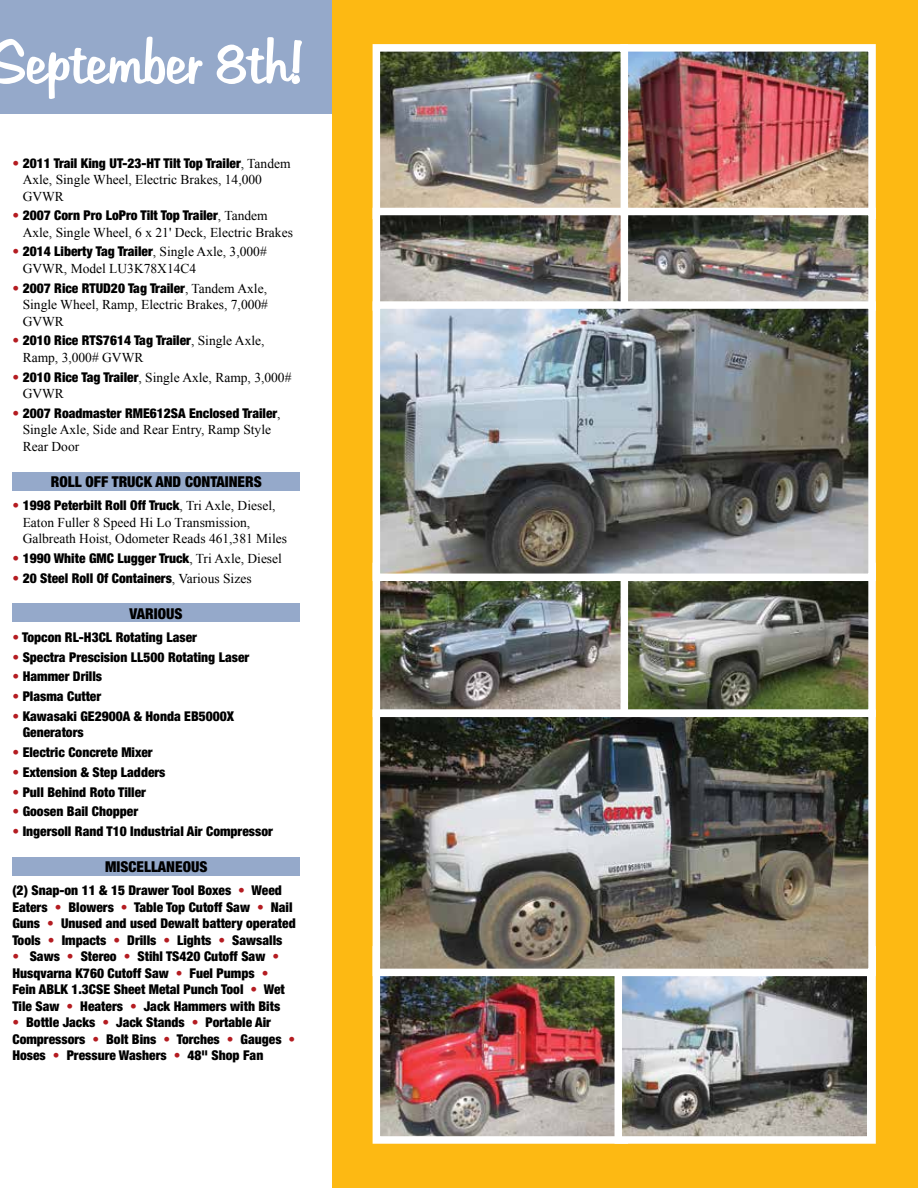
<style>
.page{position:relative;width:918px;height:1188px;background:#fff}
.page>*{position:absolute;margin:0;border:0;box-sizing:border-box;transform-origin:0 0}
.t1{font:60px "Tabitha";letter-spacing:-.025em;color:#fff;scale:.94 1}
.t2{font:900 condensed 15px "Helvetica Neue";color:#000}
.t3{font:900 condensed 13.5px/16.5px "Helvetica Neue";color:#000}
.t4{font:13.5px/16.5px "Times New Roman";color:#000}
.s1{color:#b41c21}
.s2{font-family:"Times New Roman";font-weight:400;font-stretch:normal}
.s3{font-family:"Helvetica Neue";font-weight:900;font-stretch:condensed;color:#b41c21}
.s4{font-family:"Helvetica Neue";font-weight:900;font-stretch:condensed}
</style>
<div class="page">
<div style="left:0;top:0;width:660px;height:113px;background:#95a9ca"></div>
<div style="left:333px;top:0;width:585px;height:1188px;background:#fdb913"></div>
<div style="left:12px;top:472px;width:288px;height:18px;background:#95a9ca"></div>
<div style="left:12px;top:603px;width:288px;height:19px;background:#95a9ca"></div>
<div style="left:12px;top:857px;width:288px;height:19px;background:#95a9ca"></div>
<img style="left:372px;top:980px;width:239px;height:164px">
<img style="left:372px;top:585px;width:504px;height:121px">
<svg style="left:632px;top:44px;width:244px;height:4px"></svg>
<svg style="left:372px;top:44px;width:260px;height:4px"></svg>
<img style="left:372px;top:48px;width:504px;height:250px">
<img style="left:611px;top:980px;width:265px;height:164px">
<img style="left:372px;top:706px;width:504px;height:274px">
<img style="left:372px;top:298px;width:504px;height:287px">
<h1 class="t1" style="left:-11px;top:23px;width:337px">September 8th!</h1>
<p class="t3" style="left:12px;top:154px;width:280px"><span class="s1">•</span> 2011 Trail King UT-23-HT Tilt Top Trailer<span class="s2">, Tandem</span></p>
<p class="t4" style="left:23px;top:171px;width:241px">Axle, Single Wheel, Electric Brakes, 14,000<br>GVWR</p>
<p class="t3" style="left:12px;top:207px;width:257px"><span class="s1">•</span> 2007 Corn Pro LoPro Tilt Top Trailer<span class="s2">, Tandem</span></p>
<p class="t4" style="left:23px;top:224px;width:272px">Axle, Single Wheel, 6 x 21' Deck, Electric Brakes</p>
<p class="t3" style="left:12px;top:243px;width:256px"><span class="s1">•</span> 2014 Liberty Tag Trailer<span class="s2">, Single Axle, 3,000#</span></p>
<p class="t4" style="left:23px;top:260px;width:175px">GVWR, Model LU3K78X14C4</p>
<p class="t3" style="left:12px;top:279px;width:256px"><span class="s1">•</span> 2007 Rice RTUD20 Tag Trailer<span class="s2">, Tandem Axle,</span></p>
<p class="t4" style="left:23px;top:296px;width:247px">Single Wheel, Ramp, Electric Brakes, 7,000#<br>GVWR</p>
<p class="t3" style="left:12px;top:332px;width:254px"><span class="s1">•</span> 2010 Rice RTS7614 Tag Trailer<span class="s2">, Single Axle,</span></p>
<p class="t4" style="left:23px;top:349px;width:122px">Ramp, 3,000# GVWR</p>
<p class="t4" style="left:23px;top:369px;width:270px;text-indent:-10px"><span class="s3">•</span> <span class="s4">2010 Rice Tag Trailer</span>, Single Axle, Ramp, 3,000#<br>GVWR</p>
<p class="t3" style="left:12px;top:405px;width:270px"><span class="s1">•</span> 2007 Roadmaster RME612SA Enclosed Trailer<span class="s2">,</span></p>
<p class="t4" style="left:23px;top:421px;width:250px">Single Axle, Side and Rear Entry, Ramp Style<br>Rear Door</p>
<p class="t2" style="left:51px;top:473px;width:212px">ROLL OFF TRUCK AND CONTAINERS</p>
<p class="t3" style="left:12px;top:497px;width:265px"><span class="s1">•</span> 1998 Peterbilt Roll Off Truck<span class="s2">, Tri Axle, Diesel,</span></p>
<p class="t4" style="left:23px;top:514px;width:266px">Eaton Fuller 8 Speed Hi Lo Transmission,<br>Galbreath Hoist, Odometer Reads 461,381 Miles</p>
<p class="t3" style="left:12px;top:550px;width:271px"><span class="s1">•</span> 1990 White GMC Lugger Truck<span class="s2">, Tri Axle, Diesel</span></p>
<p class="t3" style="left:12px;top:569px;width:241px"><span class="s1">•</span> 20 Steel Roll Of Containers<span class="s2">, Various Sizes</span></p>
<p class="t2" style="left:130px;top:604px;width:54px">VARIOUS</p>
<p class="t3" style="left:12px;top:629px;width:186px"><span class="s1">•</span> Topcon RL-H3CL Rotating Laser</p>
<p class="t3" style="left:12px;top:648px;width:238px"><span class="s1">•</span> Spectra Prescision LL500 Rotating Laser</p>
<p class="t3" style="left:12px;top:668px;width:91px"><span class="s1">•</span> Hammer Drills</p>
<p class="t3" style="left:12px;top:688px;width:90px"><span class="s1">•</span> Plasma Cutter</p>
<p class="t3" style="left:23px;top:708px;width:213px;text-indent:-10px"><span class="s1">•</span> Kawasaki GE2900A &amp; Honda EB5000X<br>Generators</p>
<p class="t3" style="left:12px;top:744px;width:142px"><span class="s1">•</span> Electric Concrete Mixer</p>
<p class="t3" style="left:12px;top:764px;width:155px"><span class="s1">•</span> Extension &amp; Step Ladders</p>
<p class="t3" style="left:12px;top:783px;width:135px"><span class="s1">•</span> Pull Behind Roto Tiller</p>
<p class="t3" style="left:12px;top:803px;width:127px"><span class="s1">•</span> Goosen Bail Chopper</p>
<p class="t3" style="left:12px;top:823px;width:262px"><span class="s1">•</span> Ingersoll Rand T10 Industrial Air Compressor</p>
<p class="t2" style="left:105px;top:858px;width:104px">MISCELLANEOUS</p>
<p class="t3" style="left:12px;top:882px;width:285px">(2) Snap-on 11 &amp; 15 Drawer Tool Boxes <span class="s1">•</span> Weed Eaters <span class="s1">•</span> Blowers <span class="s1">•</span> Table Top Cutoff Saw <span class="s1">•</span> Nail Guns <span class="s1">•</span> Unused and used Dewalt battery operated Tools <span class="s1">•</span> Impacts <span class="s1">•</span> Drills <span class="s1">•</span> Lights <span class="s1">•</span> Sawsalls</p>
<p class="t3" style="left:12px;top:948px;width:274px"><span class="s1">•</span> Saws <span class="s1">•</span> Stereo <span class="s1">•</span> Stihl TS420 Cutoff Saw <span class="s1">• </span>Husqvarna K760 Cutoff Saw <span class="s1">•</span> Fuel Pumps <span class="s1">• </span>Fein ABLK 1.3CSE Sheet Metal Punch Tool <span class="s1">•</span> Wet Tile Saw <span class="s1">•</span> Heaters <span class="s1">•</span> Jack Hammers with Bits</p>
<p class="t3" style="left:12px;top:1014px;width:284px"><span class="s1">•</span> Bottle Jacks <span class="s1">•</span> Jack Stands <span class="s1">•</span> Portable Air<br>Compressors <span class="s1">•</span> Bolt Bins <span class="s1">•</span> Torches <span class="s1">•</span> Gauges <span class="s1">•<br></span>Hoses <span class="s1">•</span> Pressure Washers <span class="s1">•</span> 48" Shop Fan</p>
</div>
